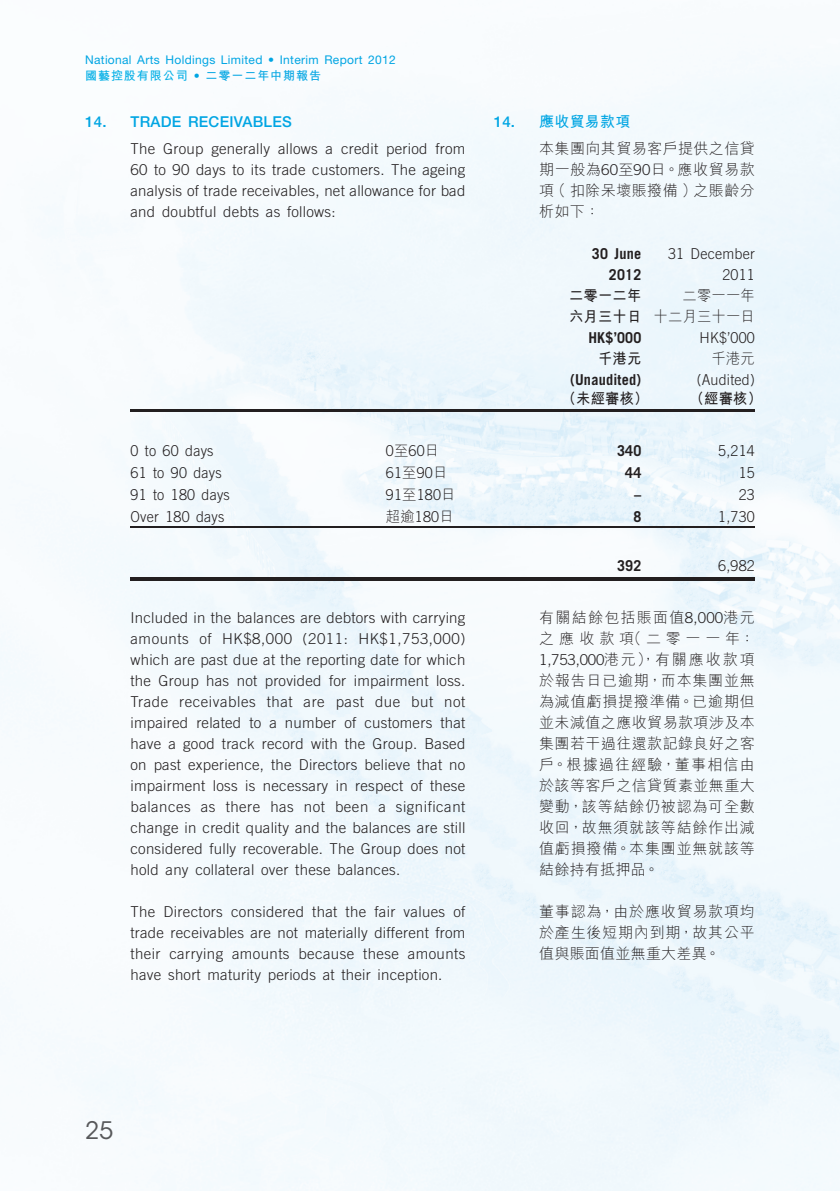
<style>
.page{position:relative;width:840px;height:1191px;background:#fff}
.page>*{position:absolute;margin:0;border:0;box-sizing:border-box;transform-origin:0 0}
.t1{font:24px "ITC Avant Garde Std";color:#57585a}
.t2{font:300 15px/21px "Trade Gothic LT Std";letter-spacing:.015em;color:#231f20;text-align:justify}
.t3{font:15px/21px "M Hei HK Light E Ten B5 H";letter-spacing:.035em;color:#231f20;text-align:justify}
.t4{font:300 15px/21px "Trade Gothic LT Std";letter-spacing:.015em;color:#231f20;text-align:right;scale:.95 1}
.t5{font:700 15px/21px "Trade Gothic LT Std";letter-spacing:.015em;color:#231f20;text-align:right;scale:.95 1}
.t6{font:15px/21px "M Hei HK Bold E Ten B5 H";letter-spacing:.015em;color:#231f20;scale:.95 1}
.t7{font:500 15px "Helvetica Neue LT Std";letter-spacing:.015em;color:#00a5e3}
.t8{font:15px/21px "M Hei HK Light E Ten B5 H";letter-spacing:.015em;color:#231f20;text-align:right;scale:.95 1}
.t9{font:15px "M Hei HK Bold E Ten B5 H";letter-spacing:.015em;color:#00a5e3}
.t10{font:15px "M Hei HK Light E Ten B5 H";letter-spacing:.035em;color:#231f20;scale:.95 1}
.t11{font:12px "Helvetica Neue LT Std";letter-spacing:.025em;color:#00a5e3}
.t12{font:12px "M Hei HK Bold E Ten B5 H";letter-spacing:.075em;color:#00a5e3}
.s1{color:#00aee6}
.s2{font-family:"Helvetica Neue LT Std"}
.s3{font-family:"Helvetica Neue LT Std";font-weight:500}
.s4{font-family:"Trade Gothic LT Std";font-weight:300}
.s5{font-family:"M Hei HK Light E Ten B5 H";font-weight:400}
</style>
<div class="page">
<img style="left:0;top:53px;width:839px;height:1138px">
<img style="left:839px;top:935px;width:1px;height:256px">
<hr style="left:130px;top:409px;width:256px;height:2px;background:#231f20">
<hr style="left:386px;top:409px;width:153px;height:2px;background:#231f20">
<hr style="left:539px;top:409px;width:113px;height:2px;background:#231f20">
<hr style="left:652px;top:409px;width:102px;height:2px;background:#231f20">
<hr style="left:130px;top:526px;width:256px;height:1px;background:#231f20">
<hr style="left:386px;top:526px;width:153px;height:1px;background:#231f20">
<hr style="left:539px;top:526px;width:113px;height:1px;background:#231f20">
<hr style="left:652px;top:526px;width:102px;height:1px;background:#231f20">
<hr style="left:130px;top:577px;width:256px;height:3px;background:#231f20">
<hr style="left:386px;top:577px;width:153px;height:3px;background:#231f20">
<hr style="left:539px;top:577px;width:113px;height:3px;background:#231f20">
<hr style="left:652px;top:577px;width:102px;height:3px;background:#231f20">
<p class="t11" style="left:85px;top:55px;width:312px">National Arts Holdings Limited • Interim Report 2012</p>
<p class="t12" style="left:85px;top:71px;width:237px"><span class="s1">國藝控股有限公司</span> <span class="s2">•</span> 二零一二年中期報告</p>
<p class="t7" style="left:85px;top:116px;width:208px">14. TRADE RECEIVABLES</p>
<p class="t2" style="left:130px;top:139px;width:336px">The Group generally allows a credit period from 60 to 90 days to its trade customers. The ageing analysis of trade receivables, net allowance for bad and doubtful debts as follows:</p>
<p class="t9" style="left:493px;top:116px;width:138px"><span class="s3">14.</span> 應收貿易款項</p>
<p class="t3" style="left:539px;top:139px;width:217px">本集團向其貿易客戶提供之信貸期一般為<span class="s4">60</span>至<span class="s4">90</span>日。應收貿易款項﹙扣除呆壞賬撥備﹚之賬齡分析如下：</p>
<p class="t5" style="left:591px;top:244px;width:53px">30 June<br>2012</p>
<p class="t4" style="left:667px;top:244px;width:93px">31 December<br>2011</p>
<p class="t6" style="left:568px;top:286px;width:78px">二零一二年六月三十日</p>
<p class="t8" style="left:653px;top:286px;width:108px">二零一一年<br>十二月三十一日</p>
<p class="t5" style="left:588px;top:328px;width:57px">HK$’000</p>
<p class="t4" style="left:699px;top:328px;width:60px">HK$’000</p>
<p class="t6" style="left:597px;top:349px;width:47px">千港元</p>
<p class="t10" style="left:711px;top:352px;width:47px">千港元</p>
<p class="t5" style="left:569px;top:370px;width:76px">(Unaudited)</p>
<p class="t4" style="left:696px;top:370px;width:63px">(Audited)</p>
<p class="t6" style="left:561px;top:389px;width:93px">（未經審核）</p>
<p class="t6" style="left:689px;top:389px;width:78px">（經審核）</p>
<p class="t4" style="left:130px;top:441px;width:89px">0 to 60 days</p>
<p class="t4" style="left:386px;top:441px;width:58px">0<span class="s5">至</span>60<span class="s5">日</span></p>
<p class="t5" style="left:616px;top:441px;width:27px">340</p>
<p class="t4" style="left:717px;top:441px;width:40px">5,214</p>
<p class="t4" style="left:130px;top:463px;width:97px">61 to 90 days</p>
<p class="t4" style="left:386px;top:463px;width:66px">61<span class="s5">至</span>90<span class="s5">日</span></p>
<p class="t5" style="left:625px;top:463px;width:18px">44</p>
<p class="t4" style="left:738px;top:463px;width:18px">15</p>
<p class="t4" style="left:130px;top:485px;width:106px">91 to 180 days</p>
<p class="t4" style="left:386px;top:485px;width:75px">91<span class="s5">至</span>180<span class="s5">日</span></p>
<p class="t5" style="left:634px;top:485px;width:9px">–</p>
<p class="t4" style="left:738px;top:485px;width:18px">23</p>
<p class="t4" style="left:130px;top:507px;width:100px">Over 180 days</p>
<p class="t10" style="left:386px;top:510px;width:73px">超逾<span class="s4">180</span>日</p>
<p class="t5" style="left:633px;top:507px;width:10px">8</p>
<p class="t4" style="left:717px;top:507px;width:40px">1,730</p>
<p class="t5" style="left:616px;top:556px;width:27px">392</p>
<p class="t4" style="left:717px;top:556px;width:40px">6,982</p>
<p class="t2" style="left:130px;top:608px;width:336px">Included in the balances are debtors with carrying amounts of HK$8,000 (2011: HK$1,753,000) which are past due at the reporting date for which the Group has not provided for impairment loss.<br>Trade receivables that are past due but not impaired related to a number of customers that have a good track record with the Group. Based on past experience, the Directors believe that no impairment loss is necessary in respect of these balances as there has not been a significant change in credit quality and the balances are still considered fully recoverable. The Group does not hold any collateral over these balances.</p>
<p class="t2" style="left:130px;top:902px;width:336px">The Directors considered that the fair values of trade receivables are not materially different from their carrying amounts because these amounts have short maturity periods at their inception.</p>
<p class="t3" style="left:539px;top:608px;width:217px">有關結餘包括賬面值<span class="s4">8,000</span>港元之應收款項（二零一一年：<span class="s4">1,753,000</span>港元），有關應收款項於報告日已逾期，而本集團並無為減值虧損提撥準備。已逾期但並未減值之應收貿易款項涉及本集團若干過往還款記錄良好之客戶。根據過往經驗，董事相信由於該等客戶之信貸質素並無重大變動，該等結餘仍被認為可全數收回，故無須就該等結餘作出減值虧損撥備。本集團並無就該等結餘持有抵押品。</p>
<p class="t3" style="left:539px;top:902px;width:217px">董事認為，由於應收貿易款項均於產生後短期內到期，故其公平值與賬面值並無重大差異。</p>
<h1 class="t1" style="left:85px;top:1117px;width:30px">25</h1>
</div>
